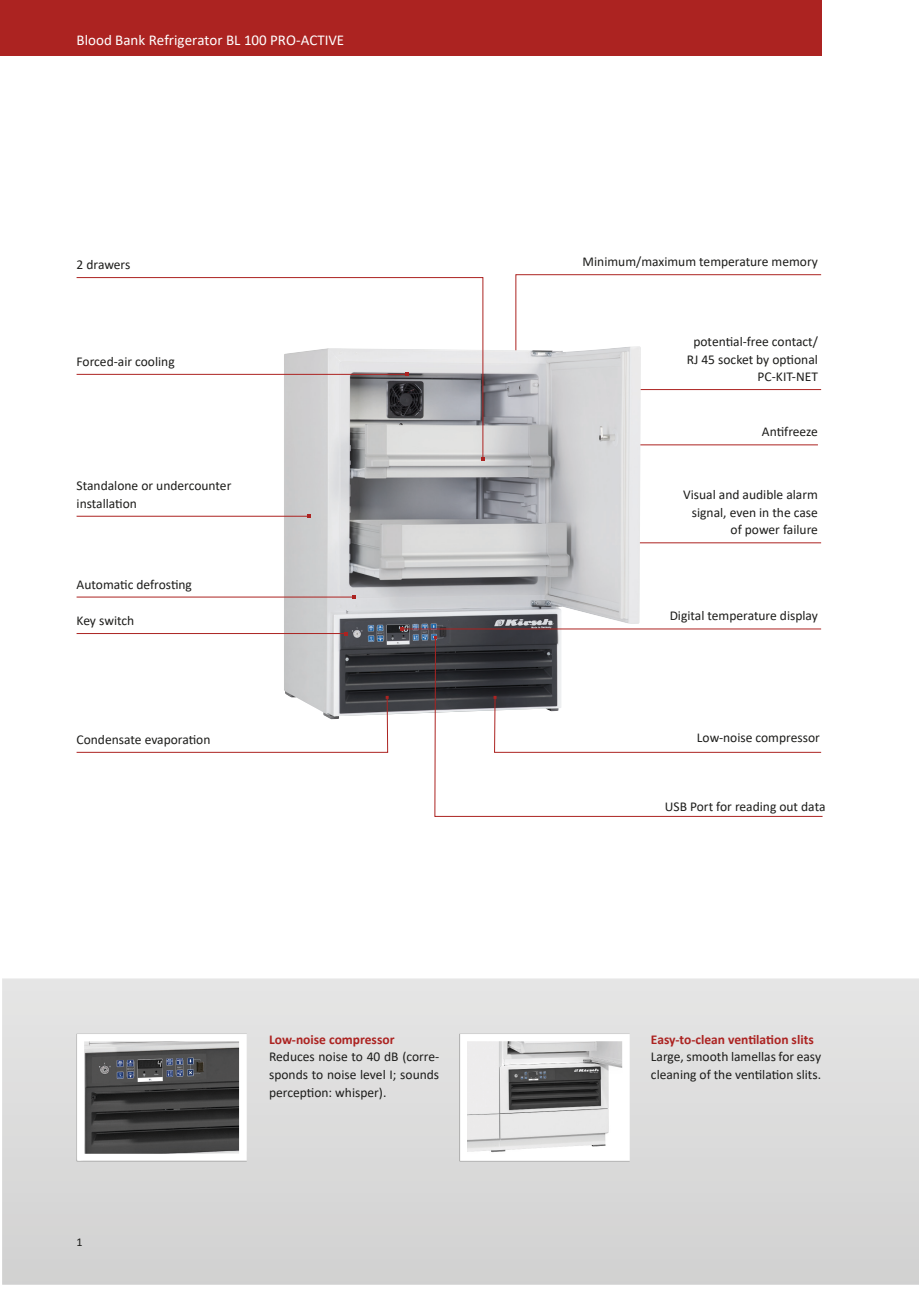
<style>
.page{position:relative;width:919px;height:1289px;background:#fff}
.page>*{position:absolute;margin:0;border:0;box-sizing:border-box;transform-origin:0 0}
.t1{font:15px "Calibri";color:#fff}
.t2{font:13.5px/17.5px "Calibri";color:#1d1d1b;text-align:right}
.t3{font:700 13.5px "Calibri";color:#ac2321}
.t4{font:12px "Calibri";color:#1d1d1b}
</style>
<div class="page">
<svg style="left:2px;top:978px;width:916px;height:306px;background:#dbdbda"></svg>
<hr style="left:402px;top:444px;width:415px;height:1px;background:#ac2321">
<hr style="left:402px;top:389px;width:419px;height:1px;background:#ac2321">
<svg style="left:515px;top:274px;width:306px;height:72px"></svg>
<hr style="left:402px;top:542px;width:419px;height:1px;background:#ac2321">
<img style="left:459px;top:1033px;width:170px;height:128px">
<div style="left:0;top:0;width:821px;height:55px;background:#ac2321"></div>
<img style="left:283px;top:346px;width:358px;height:369px">
<svg style="left:76px;top:277px;width:407px;height:183px"></svg>
<hr style="left:77px;top:374px;width:330px;height:1px;background:#ac2321">
<hr style="left:77px;top:516px;width:232px;height:1px;background:#ac2321">
<hr style="left:77px;top:633px;width:269px;height:1px;background:#ac2321">
<hr style="left:402px;top:628px;width:419px;height:1px;background:#ac2321">
<hr style="left:77px;top:596px;width:277px;height:1px;background:#ac2321">
<svg style="left:76px;top:696px;width:312px;height:57px"></svg>
<img style="left:77px;top:1033px;width:170px;height:4px">
<img style="left:77px;top:1037px;width:170px;height:124px">
<img style="left:84px;top:1041px;width:155px;height:112px">
<svg style="left:434px;top:636px;width:389px;height:181px"></svg>
<p class="t1" style="left:77px;top:29px;width:269px">Blood Bank Refrigerator BL 100 PRO-ACTIVE</p>
<p class="t2" style="left:77px;top:255px;width:55px">2 drawers</p>
<p class="t2" style="left:77px;top:352px;width:100px">Forced-air cooling</p>
<p class="t2" style="left:77px;top:476px;width:156px;text-align:left">Standalone or undercounter installation</p>
<p class="t2" style="left:77px;top:575px;width:117px">Automatic defrosting</p>
<p class="t2" style="left:582px;top:252px;width:237px">Minimum/maximum temperature memory</p>
<p class="t2" style="left:686px;top:332px;width:133px">potential-free contact/<br>RJ 45 socket by optional<br>PC-KIT-NET</p>
<p class="t2" style="left:761px;top:423px;width:58px">Antifreeze</p>
<p class="t2" style="left:683px;top:485px;width:136px">Visual and audible alarm signal, even in the case of power failure</p>
<p class="t2" style="left:77px;top:611px;width:59px">Key switch</p>
<p class="t2" style="left:669px;top:607px;width:150px">Digital temperature display</p>
<p class="t2" style="left:77px;top:730px;width:135px">Condensate evaporation</p>
<p class="t4" style="left:77px;top:1234px;width:8px">1</p>
<p class="t3" style="left:269px;top:1029px;width:127px">Low-noise compressor</p>
<p class="t2" style="left:269px;top:1047px;width:172px;text-align:justify">Reduces noise to 40 dB (corre&shy;sponds to noise level I; sounds perception: whisper).</p>
<p class="t2" style="left:697px;top:728px;width:124px">Low-noise compressor</p>
<p class="t2" style="left:664px;top:797px;width:162px">USB Port for reading out data</p>
<p class="t3" style="left:651px;top:1029px;width:164px">Easy-to-clean ventilation slits</p>
<p class="t2" style="left:651px;top:1047px;width:172px;text-align:left">Large, smooth lamellas for easy cleaning of the ventilation slits.</p>
</div>
